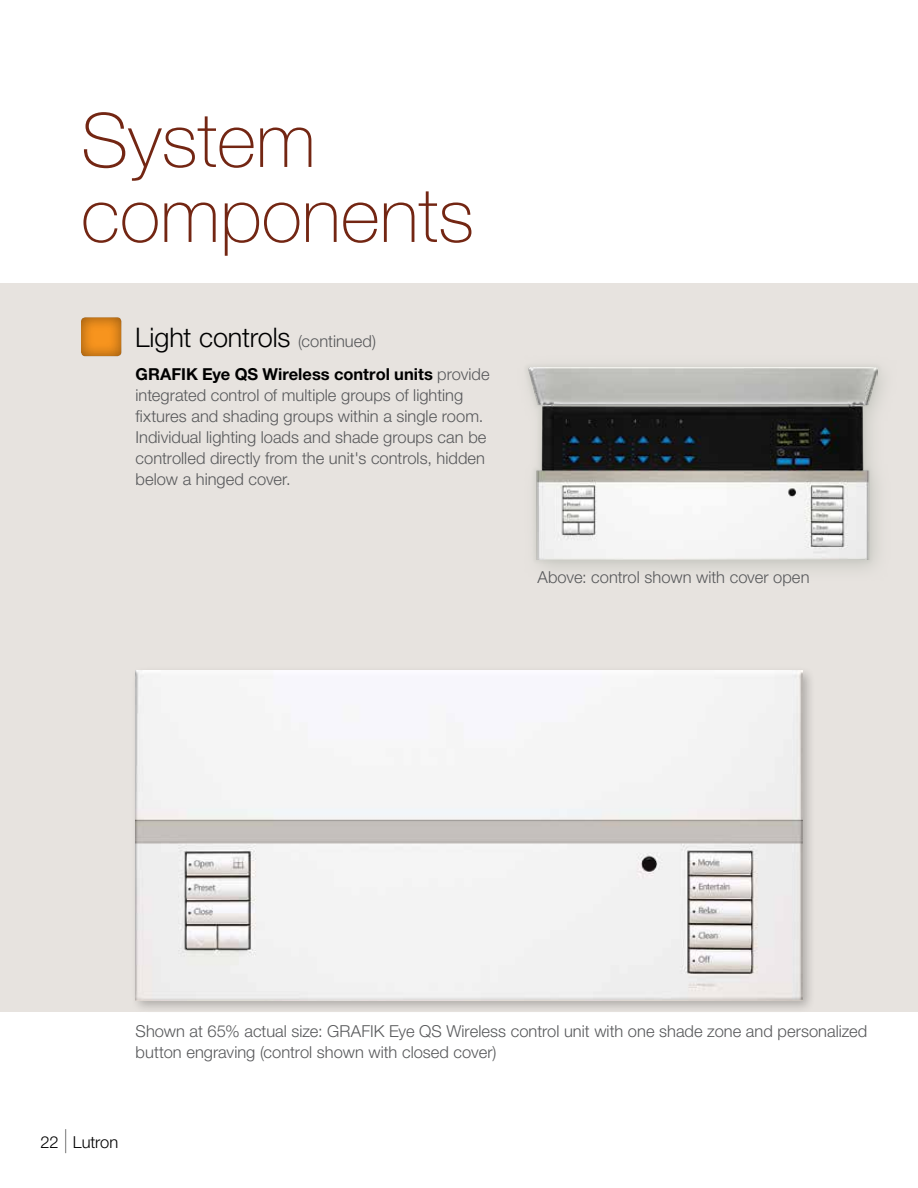
<style>
.page{position:relative;width:918px;height:1188px;background:#fff}
.page>*{position:absolute;margin:0;border:0;box-sizing:border-box;transform-origin:0 0}
.t1{font:100 75px/75px "Helvetica Neue LT Std";color:#732613}
.t2{font:300 27px "Helvetica Neue LT Std";letter-spacing:-.005em;color:#000}
.t3{font:300 16.5px/21px "Helvetica Neue LT Std";color:#58595b}
.t4{font:300 16.5px "Helvetica Neue LT Std";letter-spacing:-.005em;color:#000}
.s1{font-size:16.5px;color:#58595b}
.s2{font-weight:700;color:#000}
.s3{font-weight:200;font-size:24px}
</style>
<div class="page">
<div style="left:0;top:284px;width:918px;height:728px;background:#e7e3df"></div>
<div style="left:78px;top:317px;width:44px;height:42px;background:#000;opacity:.25"></div>
<div style="left:524px;top:363px;width:358px;height:201px;background:#c7c8c1;opacity:.75"></div>
<img style="left:528px;top:368px;width:350px;height:192px">
<div style="left:131px;top:666px;width:685px;height:348px;background:#000;opacity:.25"></div>
<img style="left:136px;top:671px;width:666px;height:329px">
<h1 class="t1" style="left:81px;top:103px;width:395px">System components</h1>
<h2 class="t2" style="left:135px;top:321px;width:243px">Light controls <span class="s1">(continued)</span></h2>
<p class="t3" style="left:136px;top:363px;width:356px"><span class="s2">GRAFIK Eye QS Wireless control units</span> provide integrated control of multiple groups of lighting fixtures and shading groups within a single room.<br>Individual lighting loads and shade groups can be controlled directly from the unit's controls, hidden below a hinged cover.</p>
<p class="t3" style="left:538px;top:566px;width:274px">Above: control shown with cover open</p>
<p class="t3" style="left:136px;top:1020px;width:733px">Shown at 65% actual size: GRAFIK Eye QS Wireless control unit with one shade zone and personalized button engraving (control shown with closed cover)</p>
<p class="t4" style="left:40px;top:1132px;width:79px">22 <span class="s3">|</span> Lutron</p>
</div>
